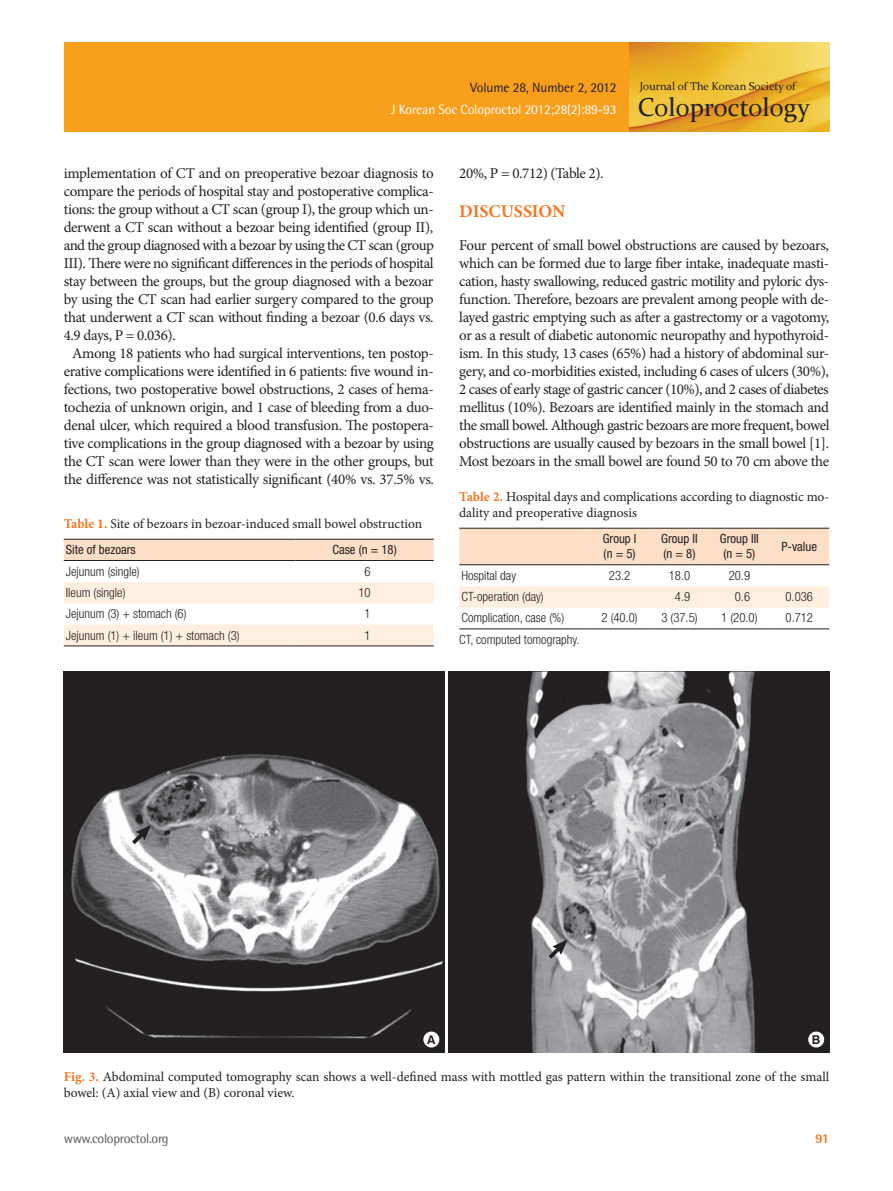
<style>
.page{position:relative;width:893px;height:1191px;background:#fff}
.page>*{position:absolute;margin:0;border:0;box-sizing:border-box;transform-origin:0 0}
.t1{font:25.95px "Constantia";color:#231f20}
.t2{font:700 18px "Minion Pro";color:#f47721}
.t3{font:15px/18px "Minion Pro";letter-spacing:-.025em;color:#231f20;text-align:justify}
.t4{font:13.5px/16.2px "Minion Pro";letter-spacing:-.005em;color:#231f20}
.t5{font:13.5px "Rotis Semi Sans Std";letter-spacing:-.01em;color:#fff}
.t6{font:13.5px "Rotis Semi Sans Std";letter-spacing:-.01em;color:#231f20}
.t7{font:13.5px "Rotis Semi Sans Std";letter-spacing:-.025em;color:#57585a}
.t8{font:800 13.5px "Rotis Semi Sans Std";color:#f47721}
.t9{font:300 condensed 12.75px "Helvetica Neue LT Std";color:#231f20}
.t10{font:condensed 12.75px/15.3px "Helvetica Neue LT Std";color:#231f20}
.t11{font:700 12.15px "Swiss 721 BT";color:#231f20}
.t12{font:11.25px "Constantia";color:#231f20}
.s1{font-weight:700;color:#f47721}
</style>
<div class="page">
<div style="left:64px;top:43px;width:565px;height:89px;background:#f89f1c"></div>
<img style="left:629px;top:43px;width:200px;height:89px">
<div style="left:64px;top:540px;width:370px;height:20px;background:#fddfc7"></div>
<svg style="left:64px;top:582px;width:370px;height:63px"></svg>
<hr style="left:64px;top:539px;width:232px;height:1px;background:#231f20">
<hr style="left:296px;top:539px;width:138px;height:1px;background:#231f20">
<hr style="left:64px;top:560px;width:232px;height:1px;background:#231f20">
<hr style="left:296px;top:560px;width:138px;height:1px;background:#231f20">
<hr style="left:64px;top:645px;width:232px;height:1px;background:#231f20">
<hr style="left:296px;top:645px;width:138px;height:1px;background:#231f20">
<div style="left:459px;top:529px;width:370px;height:35px;background:#fddfc7"></div>
<div style="left:459px;top:586px;width:370px;height:21px;background:#feefe1"></div>
<hr style="left:459px;top:528px;width:131px;height:1px;background:#231f20">
<hr style="left:590px;top:528px;width:59px;height:1px;background:#231f20">
<hr style="left:649px;top:528px;width:60px;height:1px;background:#231f20">
<hr style="left:709px;top:528px;width:60px;height:1px;background:#231f20">
<hr style="left:769px;top:528px;width:60px;height:1px;background:#231f20">
<hr style="left:459px;top:564px;width:131px;height:1px;background:#231f20">
<hr style="left:590px;top:564px;width:59px;height:1px;background:#231f20">
<hr style="left:649px;top:564px;width:60px;height:1px;background:#231f20">
<hr style="left:709px;top:564px;width:60px;height:1px;background:#231f20">
<hr style="left:769px;top:564px;width:60px;height:1px;background:#231f20">
<hr style="left:459px;top:628px;width:131px;height:1px;background:#231f20">
<hr style="left:590px;top:628px;width:59px;height:1px;background:#231f20">
<hr style="left:649px;top:628px;width:60px;height:1px;background:#231f20">
<hr style="left:709px;top:628px;width:60px;height:1px;background:#231f20">
<hr style="left:769px;top:628px;width:60px;height:1px;background:#231f20">
<img style="left:64px;top:672px;width:380px;height:380px">
<img style="left:449px;top:672px;width:380px;height:380px">
<div style="left:423px;top:1031px;width:17px;height:17px;background:#fff;border-radius:50%"></div>
<div style="left:423px;top:1030px;width:17px;height:18px;border:1px solid #231f20;border-radius:50%"></div>
<div style="left:808px;top:1031px;width:17px;height:17px;background:#fff;border-radius:50%"></div>
<div style="left:807px;top:1030px;width:18px;height:18px;border:1px solid #231f20;border-radius:50%"></div>
<svg style="left:128px;top:824px;width:23px;height:24px"></svg>
<svg style="left:545px;top:939px;width:23px;height:23px"></svg>
<p class="t6" style="left:470px;top:80px;width:148px">Volume 28, Number 2, 2012</p>
<p class="t5" style="left:391px;top:102px;width:227px">J Korean Soc Coloproctol 2012;28(2):89-93</p>
<p class="t12" style="left:640px;top:79px;width:157px">Journal of The Korean Society of</p>
<h1 class="t1" style="left:638px;top:90px;width:174px">Coloproctology</h1>
<p class="t3" style="left:64px;top:164px;width:372px">implementation of CT and on preoperative bezoar diagnosis to</p>
<p class="t3" style="left:64px;top:182px;width:371px">compare the periods of hospital stay and postoperative complica-</p>
<p class="t3" style="left:64px;top:200px;width:371px">tions: the group without a CT scan (group I), the group which un-</p>
<p class="t3" style="left:64px;top:218px;width:371px">derwent a CT scan without a bezoar being identified (group II),</p>
<p class="t3" style="left:64px;top:236px;width:372px">and the group diagnosed with a bezoar by using the CT scan (group</p>
<p class="t3" style="left:64px;top:254px;width:371px">III). There were no significant differences in the periods of hospital</p>
<p class="t3" style="left:64px;top:272px;width:371px">stay between the groups, but the group diagnosed with a bezoar</p>
<p class="t3" style="left:64px;top:290px;width:371px">by using the CT scan had earlier surgery compared to the group</p>
<p class="t3" style="left:64px;top:308px;width:371px">that underwent a CT scan without finding a bezoar (0.6 days vs.</p>
<p class="t3" style="left:64px;top:326px;width:114px">4.9 days, P = 0.036).</p>
<p class="t3" style="left:72px;top:344px;width:363px">Among 18 patients who had surgical interventions, ten postop-</p>
<p class="t3" style="left:64px;top:362px;width:371px">erative complications were identified in 6 patients: five wound in-</p>
<p class="t3" style="left:64px;top:380px;width:371px">fections, two postoperative bowel obstructions, 2 cases of hema-</p>
<p class="t3" style="left:64px;top:398px;width:371px">tochezia of unknown origin, and 1 case of bleeding from a duo-</p>
<p class="t3" style="left:64px;top:416px;width:371px">denal ulcer, which required a blood transfusion. The postopera-</p>
<p class="t3" style="left:64px;top:434px;width:371px">tive complications in the group diagnosed with a bezoar by using</p>
<p class="t3" style="left:64px;top:452px;width:371px">the CT scan were lower than they were in the other groups, but</p>
<p class="t3" style="left:64px;top:470px;width:372px">the difference was not statistically significant (40% vs. 37.5% vs.</p>
<p class="t4" style="left:64px;top:515px;width:360px"><span class="s1">Table 1.</span> Site of bezoars in bezoar-induced small bowel obstruction</p>
<p class="t10" style="left:66px;top:542px;width:71px">Site of bezoars</p>
<p class="t10" style="left:332px;top:542px;width:66px">Case (n = 18)</p>
<p class="t9" style="left:66px;top:564px;width:75px">Jejunum (single)</p>
<p class="t9" style="left:365px;top:564px;width:8px">6</p>
<p class="t9" style="left:66px;top:585px;width:61px">Ileum (single)</p>
<p class="t9" style="left:358px;top:585px;width:14px">10</p>
<p class="t9" style="left:66px;top:606px;width:122px">Jejunum (3) + stomach (6)</p>
<p class="t9" style="left:365px;top:606px;width:8px">1</p>
<p class="t9" style="left:66px;top:627px;width:175px">Jejunum (1) + ileum (1) + stomach (3)</p>
<p class="t9" style="left:365px;top:627px;width:8px">1</p>
<p class="t3" style="left:459px;top:164px;width:146px">20%, P = 0.712) (Table 2).</p>
<p class="t2" style="left:459px;top:198px;width:108px">DISCUSSION</p>
<p class="t3" style="left:459px;top:236px;width:372px">Four percent of small bowel obstructions are caused by bezoars, which can be formed due to large fiber intake, inadequate masti&shy;cation, hasty swallowing, reduced gastric motility and pyloric dys&shy;function. Therefore, bezoars are prevalent among people with de&shy;layed gastric emptying such as after a gastrectomy or a vagotomy, or as a result of diabetic autonomic neuropathy and hypothyroid&shy;ism. In this study, 13 cases (65%) had a history of abdominal sur&shy;gery, and co-morbidities existed, including 6 cases of ulcers (30%), 2 cases of early stage of gastric cancer (10%), and 2 cases of diabetes mellitus (10%). Bezoars are identified mainly in the stomach and the small bowel. Although gastric bezoars are more frequent, bowel obstructions are usually caused by bezoars in the small bowel [1].<br>Most bezoars in the small bowel are found 50 to 70 cm above the</p>
<p class="t4" style="left:459px;top:488px;width:371px"><span class="s1">Table 2.</span> Hospital days and complications according to diagnostic mo&shy;dality and preoperative diagnosis</p>
<p class="t10" style="left:603px;top:531px;width:35px">Group I (n = 5)</p>
<p class="t10" style="left:661px;top:531px;width:38px">Group II (n = 8)</p>
<p class="t10" style="left:720px;top:531px;width:40px">Group III (n = 5)</p>
<p class="t10" style="left:781px;top:538px;width:37px">P-value</p>
<p class="t9" style="left:461px;top:568px;width:56px">Hospital day</p>
<p class="t9" style="left:609px;top:568px;width:23px">23.2</p>
<p class="t9" style="left:669px;top:568px;width:23px">18.0</p>
<p class="t9" style="left:729px;top:568px;width:23px">20.9</p>
<p class="t9" style="left:461px;top:589px;width:84px">CT-operation (day)</p>
<p class="t9" style="left:675px;top:589px;width:17px">4.9</p>
<p class="t9" style="left:735px;top:589px;width:17px">0.6</p>
<p class="t9" style="left:785px;top:589px;width:29px">0.036</p>
<p class="t9" style="left:461px;top:610px;width:104px">Complication, case (%)</p>
<p class="t9" style="left:601px;top:610px;width:38px">2 (40.0)</p>
<p class="t9" style="left:661px;top:610px;width:38px">3 (37.5)</p>
<p class="t9" style="left:721px;top:610px;width:38px">1 (20.0)</p>
<p class="t9" style="left:785px;top:610px;width:29px">0.712</p>
<p class="t9" style="left:459px;top:632px;width:122px">CT, computed tomography.</p>
<p class="t11" style="left:427px;top:1032px;width:10px">A</p>
<p class="t11" style="left:812px;top:1032px;width:10px">B</p>
<p class="t4" style="left:64px;top:1068px;width:767px"><span class="s1">Fig. 3.</span> Abdominal computed tomography scan shows a well-defined mass with mottled gas pattern within the transitional zone of the small bowel: (A) axial view and (B) coronal view.</p>
<p class="t7" style="left:64px;top:1130px;width:106px">www.coloproctol.org</p>
<p class="t8" style="left:815px;top:1129px;width:16px">91</p>
</div>
